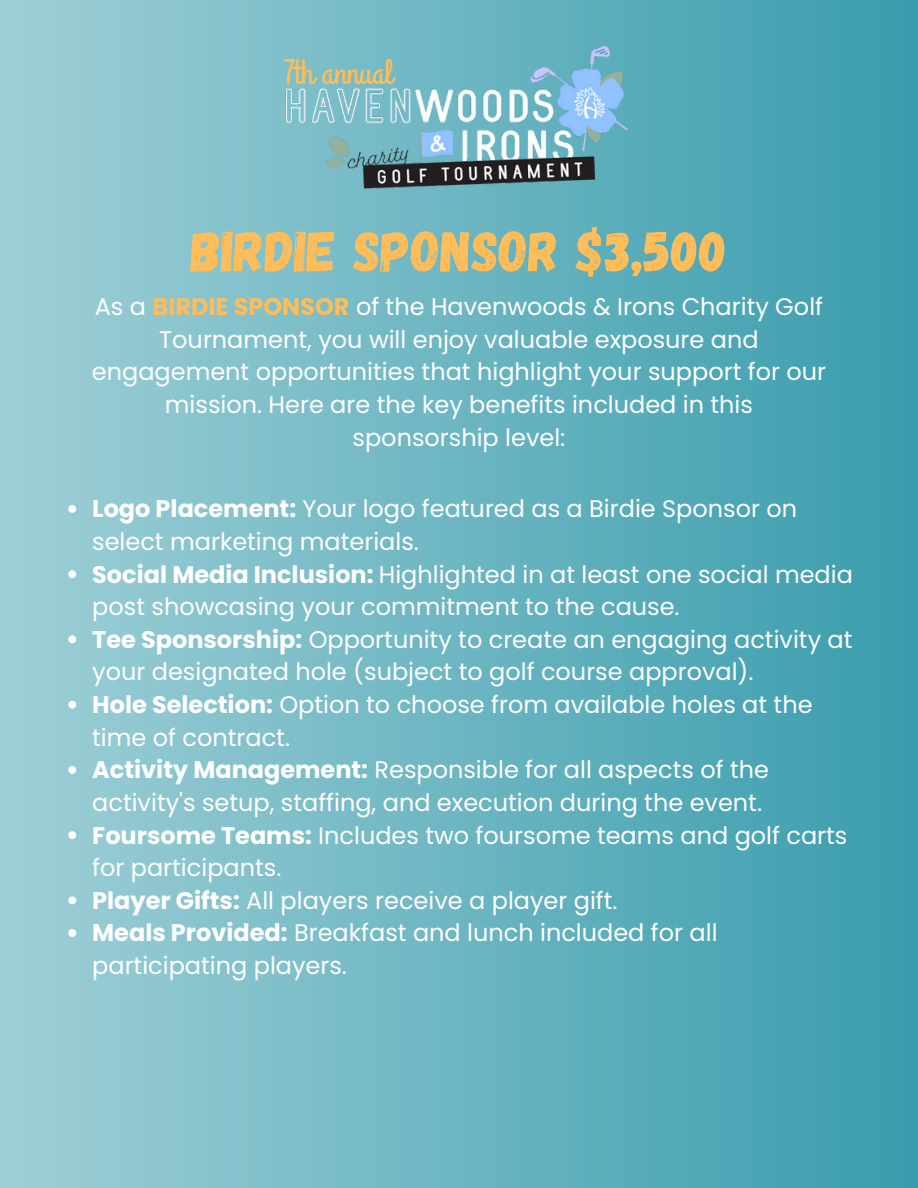
<style>
.page{position:relative;width:918px;height:1188px;background:#fff}
.page>*{position:absolute;margin:0;border:0;box-sizing:border-box;transform-origin:0 0}
.t1{font:57px "Gagalin";color:#ffbd59}
.t2{font:35.1px "Grand Hotel";color:#ffbd59}
.t3{font:24px/32.7px "Poppins";color:#fff}
.s1{font-weight:700;color:#ffbd59}
.s2{font-weight:700}
</style>
<div class="page">
<div style="left:0;top:0;width:918px;height:1188px;background:linear-gradient(to right,#9fcfd7,#399cad)"></div>
<svg style="left:68px;top:505px;width:8px;height:8px"></svg>
<svg style="left:68px;top:570px;width:8px;height:8px"></svg>
<svg style="left:68px;top:635px;width:8px;height:8px"></svg>
<svg style="left:68px;top:701px;width:8px;height:8px"></svg>
<svg style="left:68px;top:766px;width:8px;height:8px"></svg>
<svg style="left:68px;top:831px;width:8px;height:8px"></svg>
<svg style="left:68px;top:896px;width:8px;height:8px"></svg>
<svg style="left:68px;top:929px;width:8px;height:8px"></svg>
<img style="left:261px;top:41px;width:395px;height:152px">
<p class="t2" style="left:284px;top:50px;width:110px">7th annual</p>
<p class="t1" style="left:191px;top:214px;width:538px">BIRDIE SPONSOR $3,500</p>
<p class="t3" style="left:92px;top:290px;width:736px;text-align:center">As a <span class="s1">BIRDIE SPONSOR</span> of the Havenwoods &amp; Irons Charity Golf Tournament, you will enjoy valuable exposure and engagement opportunities that highlight your support for our mission. Here are the key benefits included in this sponsorship level:</p>
<h1 class="t3" style="left:92px;top:493px;width:706px"><span class="s2">Logo Placement:</span> Your logo featured as a Birdie Sponsor on select marketing materials.</h1>
<h1 class="t3" style="left:92px;top:558px;width:762px"><span class="s2">Social Media Inclusion:</span> Highlighted in at least one social media post showcasing your commitment to the cause.</h1>
<p class="t3" style="left:92px;top:623px;width:762px"><span class="s2">Tee Sponsorship:</span> Opportunity to create an engaging activity at your designated hole (subject to golf course approval).</p>
<p class="t3" style="left:92px;top:688px;width:722px"><span class="s2">Hole Selection:</span> Option to choose from available holes at the time of contract.</p>
<p class="t3" style="left:92px;top:754px;width:678px"><span class="s2">Activity Management:</span> Responsible for all aspects of the activity's setup, staffing, and execution during the event.</p>
<p class="t3" style="left:92px;top:819px;width:757px"><span class="s2">Foursome Teams:</span> Includes two foursome teams and golf carts for participants.</p>
<p class="t3" style="left:92px;top:884px;width:527px"><span class="s2">Player Gifts:</span> All players receive a player gift.</p>
<p class="t3" style="left:92px;top:917px;width:627px"><span class="s2">Meals Provided:</span> Breakfast and lunch included for all participating players.</p>
</div>
